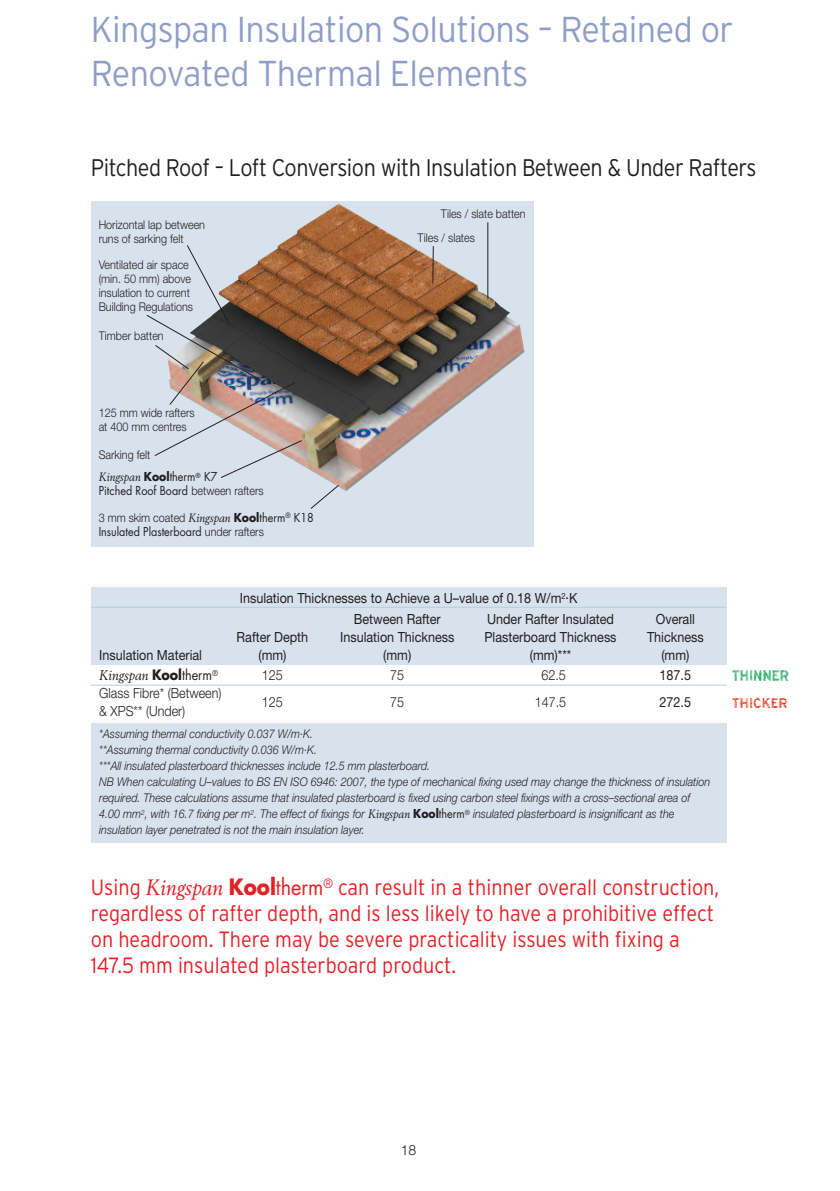
<style>
.page{position:relative;width:840px;height:1191px;background:#fff}
.page>*{position:absolute;margin:0;border:0;box-sizing:border-box;transform-origin:0 0}
.t1{font:300 36px/44px "Interstate";letter-spacing:-.015em;color:#8e9ec8;scale:.95 1}
.t2{font:300 24px "Interstate";letter-spacing:-.02em;color:#231f20;scale:.9 1}
.t3{font:300 22px/26px "Interstate";color:#e41f25;scale:.9 1}
.t4{font:14px/20.8px "Helvetica Neue";color:#231f20;scale:.9 1}
.t5{font:300 14px "Helvetica Neue";color:#231f20;scale:.9 1}
.t6{font:italic 14px "Berling";color:#231f20;scale:.9 1}
.t7{font:300 14px "Helvetica Neue";color:#231f20}
.t8{font:italic 300 12px/16px "Helvetica Neue";color:#231f20;scale:.9 1}
.t9{font:300 12px/14px "Helvetica Neue";color:#231f20;scale:.9 1}
.t10{font:12px "Futura";color:#231f20;scale:.9 1}
.t11{font:italic 12px "Berling";color:#231f20;scale:.9 1}
.s1{font-family:"Futura";font-weight:700;font-style:normal}
.s2{font-family:"Futura";font-style:normal}
.s3{font-family:"Helvetica Neue";font-weight:300}
.s4{font-family:"Berling";font-weight:400;font-style:italic}
.s5{font-family:"Futura";font-weight:700}
.s6{font-family:"Futura";font-weight:400}
.s7{font-family:"Berling";font-weight:400}
.s8{font-family:"Futura";font-weight:400;font-style:normal}
</style>
<div class="page">
<div style="left:91px;top:201px;width:442px;height:346px;background:#d8e2ed"></div>
<img style="left:279px;top:204px;width:245px;height:287px">
<hr style="left:432px;top:246px;width:1px;height:38px;background:#231f20">
<hr style="left:487px;top:222px;width:1px;height:77px;background:#231f20">
<svg style="left:310px;top:484px;width:29px;height:25px"></svg>
<img style="left:146px;top:245px;width:156px;height:233px">
<img style="left:732px;top:669px;width:57px;height:12px">
<img style="left:731px;top:697px;width:57px;height:11px">
<div style="left:91px;top:587px;width:635px;height:78px;background:#d8e2ed"></div>
<div style="left:91px;top:723px;width:635px;height:119px;background:#d8e2ed"></div>
<hr style="left:91px;top:607px;width:635px;height:1px;background:#b5cde0">
<hr style="left:91px;top:685px;width:635px;height:1px;background:#b5cde0">
<h1 class="t1" style="left:91px;top:7px;width:677px">Kingspan Insulation Solutions – Retained or<br>Renovated Thermal Elements</h1>
<h2 class="t2" style="left:91px;top:154px;width:740px">Pitched Roof – Loft Conversion with Insulation Between &amp; Under Rafters</h2>
<p class="t9" style="left:99px;top:218px;width:120px">Horizontal lap between runs of sarking felt</p>
<p class="t9" style="left:99px;top:259px;width:106px">Ventilated air space (min. 50 mm) above insulation to current<br>Building Regulations</p>
<p class="t9" style="left:99px;top:330px;width:74px">Timber batten</p>
<p class="t9" style="left:99px;top:407px;width:108px">125 mm wide rafters at 400 mm centres</p>
<p class="t9" style="left:99px;top:449px;width:59px">Sarking felt</p>
<p class="t11" style="left:99px;top:472px;width:133px">Kingspan <span class="s1">Kool</span><span class="s2">therm</span><sup>®</sup> <span class="s2">K7</span></p>
<p class="t10" style="left:99px;top:485px;width:185px">Pitched Roof Board <span class="s3">between rafters</span></p>
<p class="t9" style="left:99px;top:512px;width:240px">3 mm skim coated <span class="s4">Kingspan</span> <span class="s5">Kool</span><span class="s6">therm</span><sup>®</sup> <span class="s6">K18</span></p>
<p class="t10" style="left:99px;top:526px;width:185px">Insulated Plasterboard <span class="s3">under rafters</span></p>
<p class="t9" style="left:440px;top:208px;width:96px">Tiles / slate batten</p>
<p class="t9" style="left:417px;top:232px;width:65px">Tiles / slates</p>
<p class="t4" style="left:353px;top:588px;width:250px;text-indent:-114px">Insulation Thicknesses to Achieve a U–value of 0.18 W/m<sup>2</sup>.K<br>Between Rafter</p>
<p class="t4" style="left:486px;top:609px;width:142px">Under Rafter Insulated</p>
<p class="t4" style="left:655px;top:609px;width:45px">Overall</p>
<p class="t4" style="left:236px;top:627px;width:81px">Rafter Depth</p>
<p class="t4" style="left:340px;top:627px;width:128px">Insulation Thickness</p>
<p class="t4" style="left:484px;top:627px;width:148px">Plasterboard Thickness</p>
<p class="t4" style="left:646px;top:627px;width:64px">Thickness</p>
<p class="t4" style="left:99px;top:645px;width:116px">Insulation Material</p>
<p class="t4" style="left:258px;top:645px;width:33px">(mm)</p>
<p class="t4" style="left:383px;top:645px;width:33px">(mm)</p>
<p class="t4" style="left:529px;top:645px;width:47px">(mm)***</p>
<p class="t4" style="left:661px;top:645px;width:33px">(mm)</p>
<p class="t6" style="left:99px;top:669px;width:134px">Kingspan <span class="s1">Kool</span><span class="s2">therm</span><sup>®</sup></p>
<p class="t5" style="left:262px;top:670px;width:25px">125</p>
<p class="t5" style="left:390px;top:670px;width:17px">75</p>
<p class="t5" style="left:541px;top:670px;width:29px">62.5</p>
<p class="t4" style="left:659px;top:666px;width:36px">187.5</p>
<p class="t5" style="left:99px;top:688px;width:137px">Glass Fibre* (Between)</p>
<p class="t5" style="left:262px;top:697px;width:25px">125</p>
<p class="t5" style="left:390px;top:697px;width:17px">75</p>
<p class="t5" style="left:534px;top:697px;width:36px">147.5</p>
<p class="t4" style="left:659px;top:693px;width:36px">272.5</p>
<p class="t5" style="left:99px;top:706px;width:97px">&amp; XPS** (Under)</p>
<p class="t8" style="left:99px;top:727px;width:680px">*Assuming thermal conductivity 0.037 W/m·K.<br>**Assuming thermal conductivity 0.036 W/m·K.<br>***All insulated plasterboard thicknesses include 12.5 mm plasterboard.<br>NB When calculating U–values to BS EN ISO 6946: 2007, the type of mechanical fixing used may change the thickness of insulation required. These calculations assume that insulated plasterboard is fixed using carbon steel fixings with a cross–sectional area of 4.00 mm<sup>2</sup>, with 16.7 fixing per m<sup>2</sup>. The effect of fixings for <span class="s7">Kingspan</span> <span class="s1">Kool</span><span class="s8">therm</span><sup>®</sup> insulated plasterboard is insignificant as the insulation layer penetrated is not the main insulation layer.</p>
<p class="t3" style="left:91px;top:874px;width:699px">Using <span class="s4">Kingspan</span> <span class="s5">Kool</span><span class="s6">therm</span><sup>®</sup> can result in a thinner overall construction, regardless of rafter depth, and is less likely to have a prohibitive effect on headroom. There may be severe practicality issues with fixing a 147.5 mm insulated plasterboard product.</p>
<p class="t7" style="left:400px;top:1145px;width:17px">18</p>
</div>
